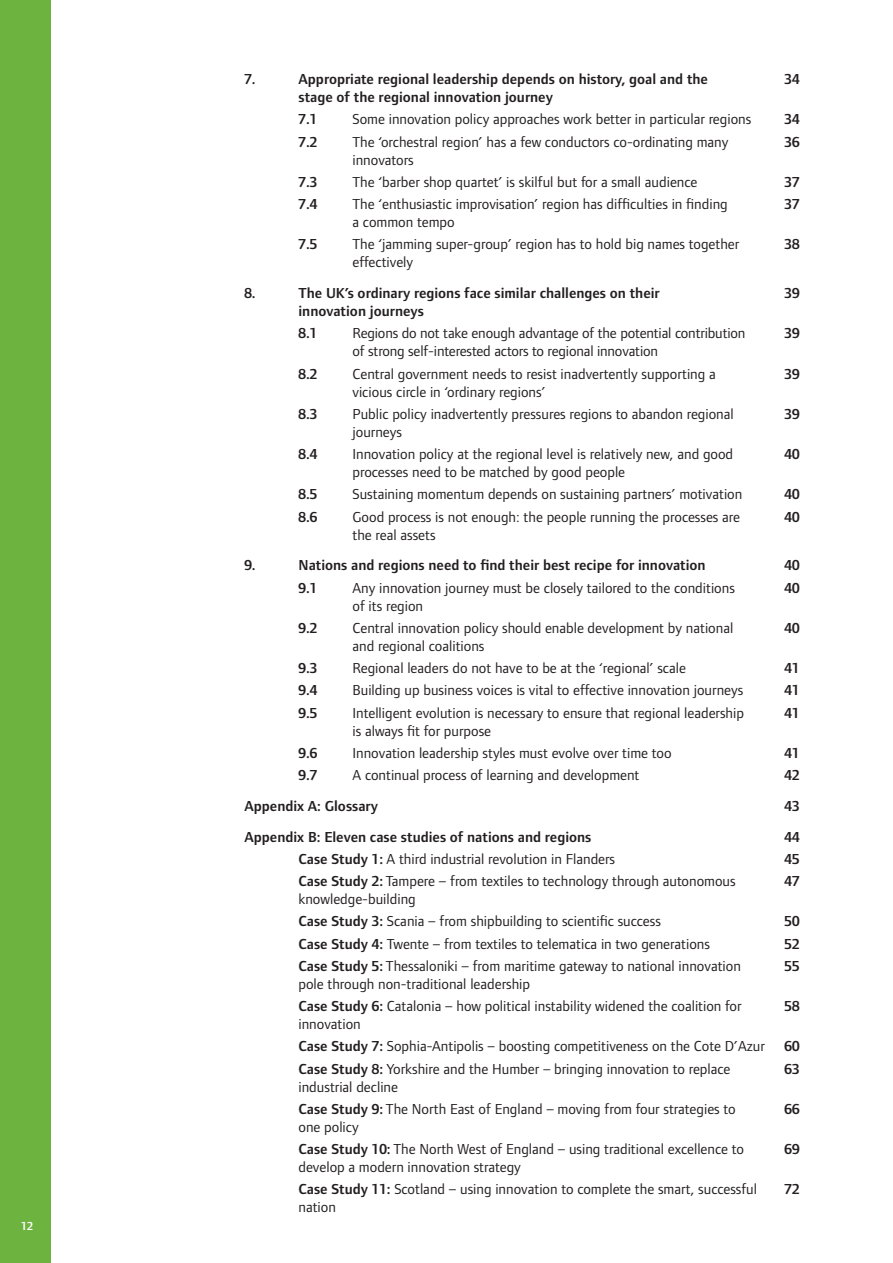
<style>
.page{position:relative;width:893px;height:1263px;background:#fff}
.page>*{position:absolute;margin:0;border:0;box-sizing:border-box;transform-origin:0 0}
.t1{font:15px/22.2px "Foundry Form Sans";color:#231f20}
.t2{font:600 15px/22.2px "Foundry Form Sans";color:#231f20}
.t3{font:600 12px "Foundry Form Sans";color:#fff}
.s1{font-weight:600}
</style>
<div class="page">
<div style="left:0;top:0;width:51px;height:1263px;background:#6db33f"></div>
<p class="t3" style="left:21px;top:1221px;width:14px">12</p>
<p class="t2" style="left:244px;top:69px;width:13px">7.</p>
<p class="t2" style="left:298px;top:69px;width:411px">Appropriate regional leadership depends on history, goal and the</p>
<p class="t2" style="left:784px;top:69px;width:16px">34</p>
<p class="t2" style="left:298px;top:87px;width:256px">stage of the regional innovation journey<br>7.1</p>
<p class="t1" style="left:352px;top:110px;width:400px">Some innovation policy approaches work better in particular regions</p>
<p class="t2" style="left:784px;top:110px;width:16px">34</p>
<p class="t2" style="left:298px;top:132px;width:20px">7.2</p>
<p class="t1" style="left:352px;top:132px;width:377px">The ‘orchestral region’ has a few conductors co-ordinating many</p>
<p class="t2" style="left:784px;top:132px;width:16px">36</p>
<p class="t1" style="left:352px;top:150px;width:63px">innovators</p>
<p class="t2" style="left:298px;top:172px;width:20px">7.3</p>
<p class="t1" style="left:352px;top:172px;width:346px">The ‘barber shop quartet’ is skilful but for a small audience</p>
<p class="t2" style="left:784px;top:172px;width:16px">37</p>
<p class="t2" style="left:298px;top:194px;width:20px">7.4</p>
<p class="t1" style="left:352px;top:194px;width:377px">The ‘enthusiastic improvisation’ region has difficulties in finding</p>
<p class="t2" style="left:784px;top:194px;width:16px">37</p>
<p class="t1" style="left:352px;top:212px;width:104px">a common tempo</p>
<p class="t2" style="left:298px;top:235px;width:20px">7.5</p>
<p class="t1" style="left:352px;top:235px;width:388px">The ‘jamming super-group’ region has to hold big names together</p>
<p class="t2" style="left:784px;top:235px;width:16px">38</p>
<p class="t1" style="left:352px;top:253px;width:62px">effectively</p>
<p class="t2" style="left:244px;top:283px;width:13px">8.</p>
<p class="t2" style="left:298px;top:283px;width:363px">The UK’s ordinary regions face similar challenges on their</p>
<p class="t2" style="left:784px;top:283px;width:16px">39</p>
<p class="t2" style="left:298px;top:301px;width:127px">innovation journeys<br>8.1</p>
<p class="t1" style="left:352px;top:324px;width:394px">Regions do not take enough advantage of the potential contribution</p>
<p class="t2" style="left:784px;top:324px;width:16px">39</p>
<p class="t1" style="left:352px;top:342px;width:307px">of strong self-interested actors to regional innovation</p>
<p class="t2" style="left:298px;top:364px;width:20px">8.2</p>
<p class="t1" style="left:352px;top:364px;width:365px">Central government needs to resist inadvertently supporting a</p>
<p class="t2" style="left:784px;top:364px;width:16px">39</p>
<p class="t1" style="left:352px;top:382px;width:194px">vicious circle in ‘ordinary regions’</p>
<p class="t2" style="left:298px;top:404px;width:20px">8.3</p>
<p class="t1" style="left:352px;top:404px;width:383px">Public policy inadvertently pressures regions to abandon regional</p>
<p class="t2" style="left:784px;top:404px;width:16px">39</p>
<p class="t1" style="left:352px;top:422px;width:51px">journeys</p>
<p class="t2" style="left:298px;top:444px;width:20px">8.4</p>
<p class="t1" style="left:352px;top:444px;width:382px">Innovation policy at the regional level is relatively new, and good</p>
<p class="t2" style="left:784px;top:444px;width:16px">40</p>
<p class="t1" style="left:352px;top:462px;width:274px">processes need to be matched by good people</p>
<p class="t2" style="left:298px;top:485px;width:20px">8.5</p>
<p class="t1" style="left:352px;top:485px;width:391px">Sustaining momentum depends on sustaining partners’ motivation</p>
<p class="t2" style="left:784px;top:485px;width:16px">40</p>
<p class="t2" style="left:298px;top:507px;width:20px">8.6</p>
<p class="t1" style="left:352px;top:507px;width:389px">Good process is not enough: the people running the processes are</p>
<p class="t2" style="left:784px;top:507px;width:16px">40</p>
<p class="t1" style="left:352px;top:525px;width:85px">the real assets</p>
<p class="t2" style="left:244px;top:556px;width:13px">9.</p>
<p class="t2" style="left:298px;top:556px;width:409px">Nations and regions need to find their best recipe for innovation</p>
<p class="t2" style="left:784px;top:556px;width:16px">40</p>
<p class="t2" style="left:298px;top:578px;width:20px">9.1</p>
<p class="t1" style="left:352px;top:578px;width:384px">Any innovation journey must be closely tailored to the conditions</p>
<p class="t2" style="left:784px;top:578px;width:16px">40</p>
<p class="t1" style="left:352px;top:596px;width:72px">of its region</p>
<p class="t2" style="left:298px;top:618px;width:20px">9.2</p>
<p class="t1" style="left:352px;top:618px;width:382px">Central innovation policy should enable development by national</p>
<p class="t2" style="left:784px;top:618px;width:16px">40</p>
<p class="t1" style="left:352px;top:636px;width:133px">and regional coalitions</p>
<p class="t2" style="left:298px;top:659px;width:20px">9.3</p>
<p class="t1" style="left:352px;top:658px;width:335px">Regional leaders do not have to be at the ‘regional’ scale</p>
<p class="t2" style="left:784px;top:659px;width:16px">41</p>
<p class="t2" style="left:298px;top:681px;width:20px">9.4</p>
<p class="t1" style="left:352px;top:681px;width:392px">Building up business voices is vital to effective innovation journeys</p>
<p class="t2" style="left:784px;top:681px;width:16px">41</p>
<p class="t2" style="left:298px;top:703px;width:20px">9.5</p>
<p class="t1" style="left:352px;top:703px;width:393px">Intelligent evolution is necessary to ensure that regional leadership</p>
<p class="t2" style="left:784px;top:703px;width:16px">41</p>
<p class="t1" style="left:352px;top:721px;width:140px">is always fit for purpose</p>
<p class="t2" style="left:298px;top:743px;width:20px">9.6</p>
<p class="t1" style="left:352px;top:743px;width:321px">Innovation leadership styles must evolve over time too</p>
<p class="t2" style="left:784px;top:743px;width:16px">41</p>
<p class="t2" style="left:298px;top:766px;width:20px">9.7</p>
<p class="t1" style="left:352px;top:765px;width:288px">A continual process of learning and development</p>
<p class="t2" style="left:784px;top:766px;width:16px">42</p>
<p class="t2" style="left:244px;top:796px;width:135px">Appendix A: Glossary</p>
<p class="t2" style="left:784px;top:796px;width:16px">43</p>
<p class="t2" style="left:244px;top:827px;width:348px">Appendix B: Eleven case studies of nations and regions</p>
<p class="t2" style="left:784px;top:827px;width:16px">44</p>
<p class="t1" style="left:298px;top:849px;width:318px"><span class="s1">Case Study 1:</span> A third industrial revolution in Flanders</p>
<p class="t2" style="left:784px;top:849px;width:16px">45</p>
<p class="t1" style="left:298px;top:872px;width:439px"><span class="s1">Case Study 2:</span> Tampere – from textiles to technology through autonomous</p>
<p class="t2" style="left:784px;top:872px;width:16px">47</p>
<p class="t1" style="left:298px;top:890px;width:364px">knowledge-building<br><span class="s1">Case Study 3:</span> Scania – from shipbuilding to scientific success</p>
<p class="t2" style="left:784px;top:912px;width:16px">50</p>
<p class="t1" style="left:298px;top:934px;width:413px"><span class="s1">Case Study 4:</span> Twente – from textiles to telematica in two generations</p>
<p class="t2" style="left:784px;top:934px;width:16px">52</p>
<p class="t1" style="left:298px;top:956px;width:444px"><span class="s1">Case Study 5:</span> Thessaloniki – from maritime gateway to national innovation</p>
<p class="t2" style="left:784px;top:956px;width:16px">55</p>
<p class="t1" style="left:298px;top:974px;width:445px">pole through non-traditional leadership<br><span class="s1">Case Study 6:</span> Catalonia – how political instability widened the coalition for</p>
<p class="t2" style="left:784px;top:997px;width:16px">58</p>
<p class="t1" style="left:298px;top:1015px;width:468px">innovation<br><span class="s1">Case Study 7:</span> Sophia-Antipolis – boosting competitiveness on the Cote D’Azur</p>
<p class="t2" style="left:784px;top:1037px;width:16px">60</p>
<p class="t1" style="left:298px;top:1059px;width:433px"><span class="s1">Case Study 8:</span> Yorkshire and the Humber – bringing innovation to replace</p>
<p class="t2" style="left:784px;top:1059px;width:16px">63</p>
<p class="t1" style="left:298px;top:1077px;width:439px">industrial decline<br><span class="s1">Case Study 9:</span> The North East of England – moving from four strategies to</p>
<p class="t2" style="left:784px;top:1099px;width:16px">66</p>
<p class="t1" style="left:298px;top:1117px;width:447px">one policy<br><span class="s1">Case Study 10:</span> The North West of England – using traditional excellence to</p>
<p class="t1" style="left:298px;top:1158px;width:460px">develop a modern innovation strategy<br><span class="s1">Case Study 11:</span> Scotland – using innovation to complete the smart, successful</p>
<p class="t1" style="left:298px;top:1198px;width:39px">nation</p>
<p class="t2" style="left:784px;top:1140px;width:16px">69</p>
<p class="t2" style="left:784px;top:1180px;width:16px">72</p>
</div>
